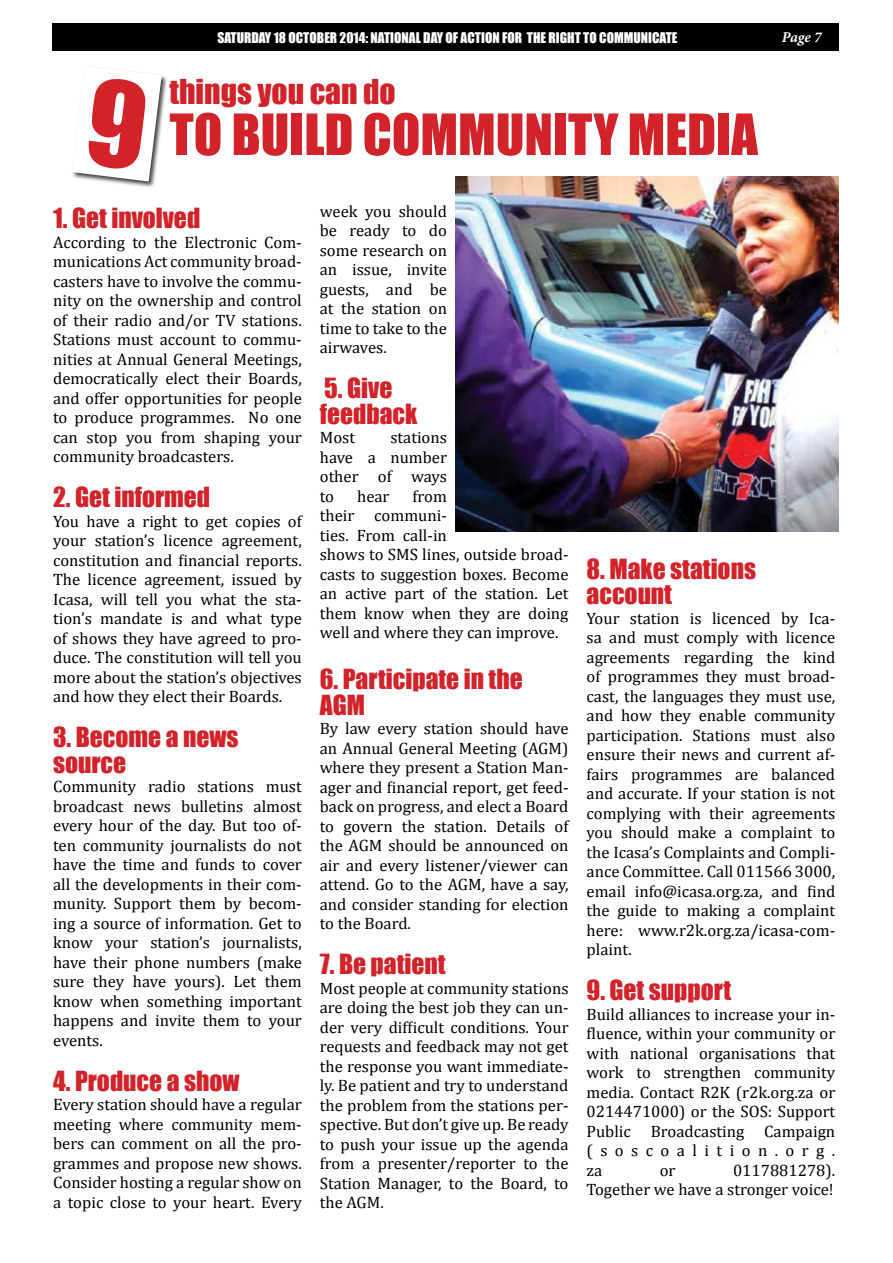
<style>
.page{position:relative;width:893px;height:1263px;background:#fff}
.page>*{position:absolute;margin:0;border:0;box-sizing:border-box;transform-origin:0 0}
.t1{font:52.5px "Impact";color:#d2232a}
.t2{font:31.5px "Impact";color:#d2232a}
.t3{font:25.5px/25.5px "Impact";color:#d2232a}
.t4{font:16.5px/19.5px "Cambria";color:#000;text-align:justify}
.t5{font:italic 700 15px "Minion Pro";color:#fff}
.t6{font:13.5px "Impact";color:#fff}
</style>
<div class="page">
<div style="left:52px;top:23px;width:787px;height:28px;background:#000"></div>
<img style="left:455px;top:177px;width:384px;height:355px">
<div style="left:71px;top:65px;width:98px;height:124px;background:#000;opacity:.75"></div>
<svg style="left:72px;top:66px;width:90px;height:115px"></svg>
<p class="t6" style="left:217px;top:27px;width:462px">SATURDAY 18 OCTOBER 2014: NATIONAL DAY OF ACTION FOR THE RIGHT TO COMMUNICATE</p>
<p class="t5" style="left:782px;top:26px;width:41px">Page 7</p>
<h2 class="t2" style="left:170px;top:67px;width:228px">things you can do</h2>
<h1 class="t1" style="left:170px;top:94px;width:590px">TO BUILD COMMUNITY MEDIA</h1>
<h3 class="t3" style="left:53px;top:205px;width:149px">1. Get involved</h3>
<p class="t4" style="left:53px;top:232px;width:250px">According to the Electronic Com&shy;munications Act community broad&shy;casters have to involve the commu&shy;nity on the ownership and control of their radio and/or TV stations.<br>Stations must account to commu&shy;nities at Annual General Meetings, democratically elect their Boards, and offer opportunities for people to produce programmes. No one can stop you from shaping your community broadcasters.</p>
<h3 class="t3" style="left:53px;top:484px;width:159px">2. Get informed</h3>
<p class="t4" style="left:53px;top:511px;width:250px">You have a right to get copies of your station’s licence agreement, constitution and financial reports.<br>The licence agreement, issued by Icasa, will tell you what the sta&shy;tion’s mandate is and what type of shows they have agreed to pro&shy;duce. The constitution will tell you more about the station’s objectives and how they elect their Boards.</p>
<h3 class="t3" style="left:53px;top:724px;width:187px">3. Become a news source</h3>
<p class="t4" style="left:53px;top:777px;width:250px">Community radio stations must broadcast news bulletins almost every hour of the day. But too of&shy;ten community journalists do not have the time and funds to cover all the developments in their com&shy;munity. Support them by becom&shy;ing a source of information. Get to know your station’s journalists, have their phone numbers (make sure they have yours). Let them know when something important happens and invite them to your events.</p>
<h3 class="t3" style="left:53px;top:1067px;width:188px">4. Produce a show</h3>
<p class="t4" style="left:53px;top:1095px;width:250px">Every station should have a regular meeting where community mem&shy;bers can comment on all the pro&shy;grammes and propose new shows.<br>Consider hosting a regular show on a topic close to your heart. Every</p>
<p class="t4" style="left:320px;top:201px;width:129px">week you should be ready to do some research on an issue, invite guests, and be at the station on time to take to the airwaves.</p>
<h3 class="t3" style="left:320px;top:375px;width:99px">5. Give feedback</h3>
<p class="t4" style="left:320px;top:428px;width:37px">Most</p>
<p class="t4" style="left:320px;top:428px;width:129px;text-indent:71px">stations have a number other of ways to</p>
<p class="t4" style="left:320px;top:486px;width:250px;text-align:left;text-indent:93px">from<br>their communi-<br>ties. From call-in<br>shows to SMS lines, outside broad&shy;casts to suggestion boxes. Become an active part of the station. Let them know when they are doing well and where they can improve.</p>
<h3 class="t3" style="left:320px;top:666px;width:204px">6. Participate in the<br>AGM</h3>
<p class="t4" style="left:320px;top:719px;width:250px">By law every station should have an Annual General Meeting (AGM) where they present a Station Man&shy;ager and financial report, get feed&shy;back on progress, and elect a Board to govern the station. Details of the AGM should be announced on air and every listener/viewer can attend. Go to the AGM, have a say, and consider standing for election to the Board.</p>
<h3 class="t3" style="left:320px;top:951px;width:127px">7. Be patient</h3>
<p class="t4" style="left:320px;top:978px;width:250px">Most people at community stations are doing the best job they can un&shy;der very difficult conditions. Your requests and feedback may not get the response you want immediate&shy;ly. Be patient and try to understand the problem from the stations per&shy;spective. But don’t give up. Be ready to push your issue up the agenda from a presenter/reporter to the Station Manager, to the Board, to the AGM.</p>
<p class="t4" style="left:357px;top:486px;width:34px">hear</p>
<h3 class="t3" style="left:586px;top:555px;width:171px">8. Make stations account</h3>
<p class="t4" style="left:586px;top:608px;width:250px">Your station is licenced by Ica&shy;sa and must comply with licence agreements regarding the kind of programmes they must broad&shy;cast, the languages they must use, and how they enable community participation. Stations must also ensure their news and current af&shy;fairs programmes are balanced and accurate. If your station is not complying with their agreements you should make a complaint to the Icasa’s Complaints and Compli&shy;ance Committee. Call 011566 3000, email info@icasa.org.za, and find the guide to making a complaint here: www.r2k.org.za/icasa-com&shy;plaint.</p>
<h3 class="t3" style="left:586px;top:977px;width:146px">9. Get support</h3>
<p class="t4" style="left:586px;top:1004px;width:250px">Build alliances to increase your in&shy;fluence, within your community or with national organisations that work to strengthen community media. Contact R2K (r2k.org.za or 0214471000) or the SOS: Support Public Broadcasting Campaign (soscoalition.org. za</p>
<p class="t4" style="left:586px;top:1160px;width:250px;text-align:right">0117881278).<br>Together we have a stronger voice!</p>
<p class="t4" style="left:660px;top:1160px;width:17px">or</p>
</div>
